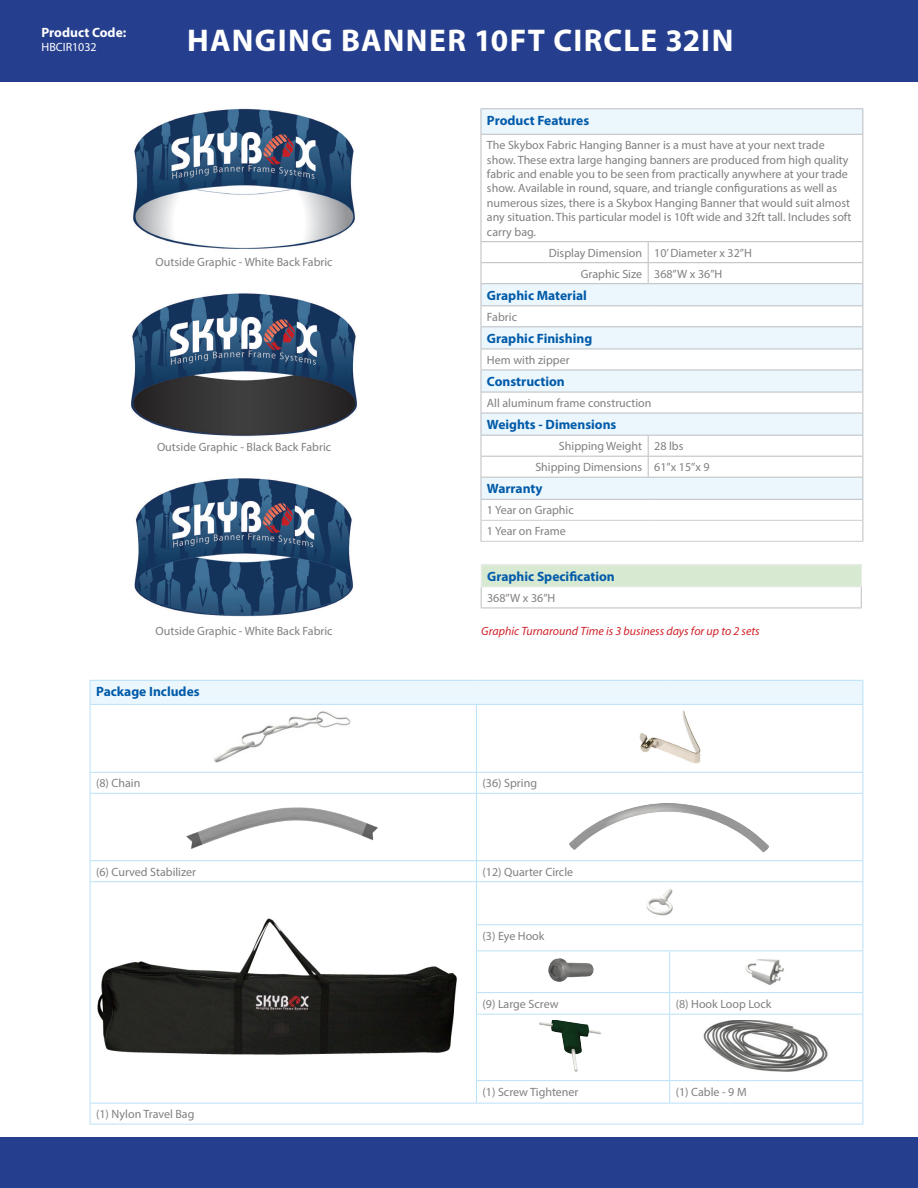
<style>
.page{position:relative;width:918px;height:1188px;background:#fff}
.page>*{position:absolute;margin:0;border:0;box-sizing:border-box;transform-origin:0 0}
.t1{font:700 31.5px "Myriad Pro";letter-spacing:.035em;color:#fff}
.Table_Title{font:700 13.5px "Myriad Pro";color:#015ba9}
.product_code{font:700 13.5px "Myriad Pro";color:#fff}
.t2{font:12px/14.4px "Myriad Pro";color:#808083}
.graphic_turnaround_t{font:italic 12px "Myriad Pro";color:#d1232a}
.t3{font:12px "Myriad Pro";color:#fff}
</style>
<div class="page">
<div style="left:0;top:0;width:917px;height:82px;background:#253f8e"></div>
<div style="left:0;top:1138px;width:917px;height:50px;background:#253f8e"></div>
<div style="left:481px;top:565px;width:380px;height:22px;background:#d8e9d2"></div>
<hr style="left:481px;top:564px;width:381px;height:1px;background:#ededee">
<hr style="left:481px;top:587px;width:381px;height:1px;background:#ededee">
<svg style="left:481px;top:565px;width:1px;height:43px"></svg>
<svg style="left:861px;top:565px;width:1px;height:43px"></svg>
<hr style="left:481px;top:608px;width:381px;height:1px;background:#bcbdc0">
<svg style="left:482px;top:109px;width:381px;height:25px;background:#eaf5fb"></svg>
<hr style="left:481px;top:108px;width:167px;height:1px;background:#bcbdc0">
<svg style="left:481px;top:109px;width:1px;height:25px"></svg>
<hr style="left:648px;top:108px;width:215px;height:1px;background:#bcbdc0">
<svg style="left:863px;top:109px;width:1px;height:25px"></svg>
<hr style="left:481px;top:134px;width:167px;height:1px;background:#bcbdc0">
<hr style="left:481px;top:135px;width:1px;height:106px;background:#bcbdc0">
<hr style="left:648px;top:134px;width:215px;height:1px;background:#bcbdc0">
<hr style="left:863px;top:135px;width:1px;height:106px;background:#bcbdc0">
<hr style="left:481px;top:241px;width:167px;height:1px;background:#bcbdc0">
<hr style="left:648px;top:241px;width:215px;height:1px;background:#bcbdc0">
<hr style="left:481px;top:541px;width:167px;height:1px;background:#cccdcf">
<hr style="left:648px;top:541px;width:215px;height:1px;background:#cccdcf">
<svg style="left:481px;top:242px;width:383px;height:299px"></svg>
<hr style="left:481px;top:413px;width:167px;height:1px;background:#bcbdc0">
<hr style="left:648px;top:413px;width:215px;height:1px;background:#bcbdc0">
<img style="left:133px;top:108px;width:222px;height:141px">
<img style="left:131px;top:293px;width:226px;height:144px">
<img style="left:134px;top:478px;width:220px;height:139px">
<div style="left:90px;top:680px;width:773px;height:24px;background:#ecf7fd"></div>
<svg style="left:91px;top:705px;width:772px;height:419px"></svg>
<hr style="left:90px;top:680px;width:386px;height:1px;background:#b9e1f7">
<svg style="left:90px;top:681px;width:1px;height:23px"></svg>
<hr style="left:476px;top:680px;width:194px;height:1px;background:#b9e1f7">
<hr style="left:670px;top:680px;width:193px;height:1px;background:#b9e1f7">
<svg style="left:863px;top:681px;width:1px;height:23px"></svg>
<hr style="left:90px;top:704px;width:386px;height:1px;background:#b9e1f7">
<hr style="left:90px;top:705px;width:1px;height:67px;background:#b9e1f7">
<hr style="left:476px;top:704px;width:194px;height:1px;background:#b9e1f7">
<hr style="left:476px;top:705px;width:1px;height:67px;background:#b9e1f7">
<hr style="left:670px;top:704px;width:193px;height:1px;background:#b9e1f7">
<hr style="left:863px;top:705px;width:1px;height:67px;background:#b9e1f7">
<svg style="left:90px;top:773px;width:1px;height:20px"></svg>
<svg style="left:476px;top:773px;width:1px;height:20px"></svg>
<svg style="left:863px;top:773px;width:1px;height:20px"></svg>
<hr style="left:90px;top:794px;width:1px;height:66px;background:#b9e1f7">
<hr style="left:476px;top:794px;width:1px;height:66px;background:#b9e1f7">
<hr style="left:863px;top:794px;width:1px;height:66px;background:#b9e1f7">
<svg style="left:90px;top:861px;width:1px;height:20px"></svg>
<svg style="left:476px;top:861px;width:1px;height:20px"></svg>
<svg style="left:863px;top:861px;width:1px;height:20px"></svg>
<hr style="left:90px;top:882px;width:1px;height:43px;background:#b9e1f7">
<hr style="left:476px;top:882px;width:1px;height:42px;background:#b9e1f7">
<hr style="left:863px;top:882px;width:1px;height:42px;background:#b9e1f7">
<svg style="left:90px;top:925px;width:1px;height:26px"></svg>
<svg style="left:476px;top:925px;width:1px;height:25px"></svg>
<svg style="left:863px;top:925px;width:1px;height:25px"></svg>
<hr style="left:90px;top:951px;width:1px;height:42px;background:#b9e1f7">
<hr style="left:476px;top:951px;width:1px;height:41px;background:#b9e1f7">
<hr style="left:669px;top:951px;width:1px;height:41px;background:#b9e1f7">
<hr style="left:863px;top:951px;width:1px;height:41px;background:#b9e1f7">
<svg style="left:90px;top:993px;width:1px;height:21px"></svg>
<svg style="left:476px;top:993px;width:1px;height:21px"></svg>
<svg style="left:669px;top:993px;width:1px;height:21px"></svg>
<svg style="left:863px;top:993px;width:1px;height:21px"></svg>
<hr style="left:90px;top:1014px;width:1px;height:67px;background:#b9e1f7">
<hr style="left:476px;top:1015px;width:1px;height:65px;background:#b9e1f7">
<hr style="left:669px;top:1015px;width:1px;height:65px;background:#b9e1f7">
<hr style="left:863px;top:1015px;width:1px;height:65px;background:#b9e1f7">
<svg style="left:476px;top:1081px;width:1px;height:22px"></svg>
<svg style="left:669px;top:1081px;width:1px;height:22px"></svg>
<svg style="left:90px;top:1081px;width:1px;height:43px"></svg>
<svg style="left:863px;top:1081px;width:1px;height:43px"></svg>
<hr style="left:90px;top:772px;width:386px;height:1px;background:#b9e1f7">
<hr style="left:476px;top:772px;width:194px;height:1px;background:#b9e1f7">
<hr style="left:670px;top:772px;width:193px;height:1px;background:#b9e1f7">
<hr style="left:90px;top:793px;width:386px;height:1px;background:#b9e1f7">
<hr style="left:476px;top:793px;width:194px;height:1px;background:#b9e1f7">
<hr style="left:670px;top:793px;width:193px;height:1px;background:#b9e1f7">
<hr style="left:90px;top:860px;width:386px;height:1px;background:#b9e1f7">
<hr style="left:476px;top:860px;width:194px;height:1px;background:#b9e1f7">
<hr style="left:670px;top:860px;width:193px;height:1px;background:#b9e1f7">
<hr style="left:90px;top:881px;width:386px;height:1px;background:#b9e1f7">
<hr style="left:476px;top:881px;width:194px;height:1px;background:#b9e1f7">
<hr style="left:670px;top:881px;width:193px;height:1px;background:#b9e1f7">
<hr style="left:476px;top:924px;width:194px;height:1px;background:#b9e1f7">
<hr style="left:670px;top:924px;width:193px;height:1px;background:#b9e1f7">
<hr style="left:476px;top:950px;width:194px;height:1px;background:#b9e1f7">
<hr style="left:670px;top:950px;width:193px;height:1px;background:#b9e1f7">
<hr style="left:476px;top:992px;width:194px;height:1px;background:#b9e1f7">
<hr style="left:670px;top:992px;width:193px;height:1px;background:#b9e1f7">
<hr style="left:476px;top:1014px;width:194px;height:1px;background:#b9e1f7">
<hr style="left:670px;top:1014px;width:193px;height:1px;background:#b9e1f7">
<hr style="left:476px;top:1080px;width:194px;height:1px;background:#b9e1f7">
<hr style="left:670px;top:1080px;width:193px;height:1px;background:#b9e1f7">
<hr style="left:90px;top:1103px;width:386px;height:1px;background:#b9e1f7">
<hr style="left:476px;top:1103px;width:194px;height:1px;background:#b9e1f7">
<hr style="left:670px;top:1103px;width:193px;height:1px;background:#b9e1f7">
<hr style="left:90px;top:1124px;width:386px;height:1px;background:#b9e1f7">
<hr style="left:476px;top:1124px;width:194px;height:1px;background:#b9e1f7">
<hr style="left:670px;top:1124px;width:193px;height:1px;background:#b9e1f7">
<img style="left:204px;top:710px;width:159px;height:56px">
<img style="left:624px;top:710px;width:98px;height:56px">
<img style="left:185px;top:802px;width:197px;height:50px">
<img style="left:569px;top:799px;width:201px;height:56px">
<img style="left:96px;top:888px;width:373px;height:210px">
<img style="left:618px;top:888px;width:89px;height:29px">
<img style="left:545px;top:957px;width:52px;height:30px">
<img style="left:741px;top:957px;width:50px;height:30px">
<img style="left:532px;top:1020px;width:75px;height:54px">
<img style="left:683px;top:1020px;width:163px;height:53px">
<p class="product_code" style="left:42px;top:24px;width:86px">Product Code:</p>
<p class="t3" style="left:42px;top:40px;width:57px">HBCIR1032</p>
<p class="t1" style="left:187px;top:20px;width:548px">HANGING BANNER 10FT CIRCLE 32IN</p>
<p class="t2" style="left:156px;top:255px;width:179px">Outside Graphic - White Back Fabric</p>
<p class="t2" style="left:157px;top:439px;width:176px">Outside Graphic - Black Back Fabric</p>
<p class="t2" style="left:156px;top:624px;width:179px">Outside Graphic - White Back Fabric</p>
<p class="Table_Title" style="left:487px;top:112px;width:104px">Product Features</p>
<p class="t2" style="left:487px;top:138px;width:366px">The Skybox Fabric Hanging Banner is a must have at your next trade show. These extra large hanging banners are produced from high quality fabric and enable you to be seen from practically anywhere at your trade show. Available in round, square, and triangle configurations as well as numerous sizes, there is a Skybox Hanging Banner that would suit almost any situation. This particular model is 10ft wide and 32ft tall. Includes soft carry bag.</p>
<p class="t2" style="left:549px;top:245px;width:95px">Display Dimension</p>
<p class="t2" style="left:654px;top:245px;width:99px">10’ Diameter x 32”H</p>
<p class="t2" style="left:581px;top:266px;width:63px">Graphic Size</p>
<p class="t2" style="left:654px;top:266px;width:70px">368”W x 36”H</p>
<p class="Table_Title" style="left:487px;top:286px;width:102px">Graphic Material</p>
<p class="t2" style="left:487px;top:309px;width:32px">Fabric</p>
<p class="Table_Title" style="left:487px;top:330px;width:107px">Graphic Finishing</p>
<p class="t2" style="left:487px;top:353px;width:84px">Hem with zipper</p>
<p class="Table_Title" style="left:487px;top:373px;width:79px">Construction</p>
<p class="t2" style="left:487px;top:396px;width:166px">All aluminum frame construction</p>
<p class="Table_Title" style="left:487px;top:416px;width:131px">Weights - Dimensions</p>
<p class="t2" style="left:559px;top:439px;width:85px">Shipping Weight</p>
<p class="t2" style="left:654px;top:439px;width:31px">28 lbs</p>
<p class="t2" style="left:535px;top:460px;width:108px">Shipping Dimensions</p>
<p class="t2" style="left:654px;top:460px;width:57px">61”x 15”x 9</p>
<p class="Table_Title" style="left:487px;top:480px;width:57px">Warranty</p>
<p class="t2" style="left:487px;top:503px;width:88px">1 Year on Graphic</p>
<p class="t2" style="left:487px;top:524px;width:80px">1 Year on Frame</p>
<p class="Table_Title" style="left:487px;top:568px;width:129px">Graphic Specification</p>
<p class="t2" style="left:487px;top:591px;width:70px">368”W x 36”H</p>
<p class="graphic_turnaround_t" style="left:481px;top:624px;width:280px">Graphic Turnaround Time is 3 business days for up to 2 sets</p>
<p class="Table_Title" style="left:96px;top:683px;width:105px">Package Includes</p>
<p class="t2" style="left:96px;top:776px;width:46px">(8) Chain</p>
<p class="t2" style="left:482px;top:776px;width:56px">(36) Spring</p>
<p class="t2" style="left:96px;top:864px;width:102px">(6) Curved Stabilizer</p>
<p class="t2" style="left:482px;top:864px;width:92px">(12) Quarter Circle</p>
<p class="t2" style="left:482px;top:928px;width:64px">(3) Eye Hook</p>
<p class="t2" style="left:482px;top:996px;width:78px">(9) Large Screw</p>
<p class="t2" style="left:676px;top:996px;width:97px">(8) Hook Loop Lock</p>
<p class="t2" style="left:96px;top:1107px;width:100px">(1) Nylon Travel Bag</p>
<p class="t2" style="left:482px;top:1084px;width:98px">(1) Screw Tightener</p>
<p class="t2" style="left:676px;top:1084px;width:72px">(1) Cable - 9 M</p>
</div>
